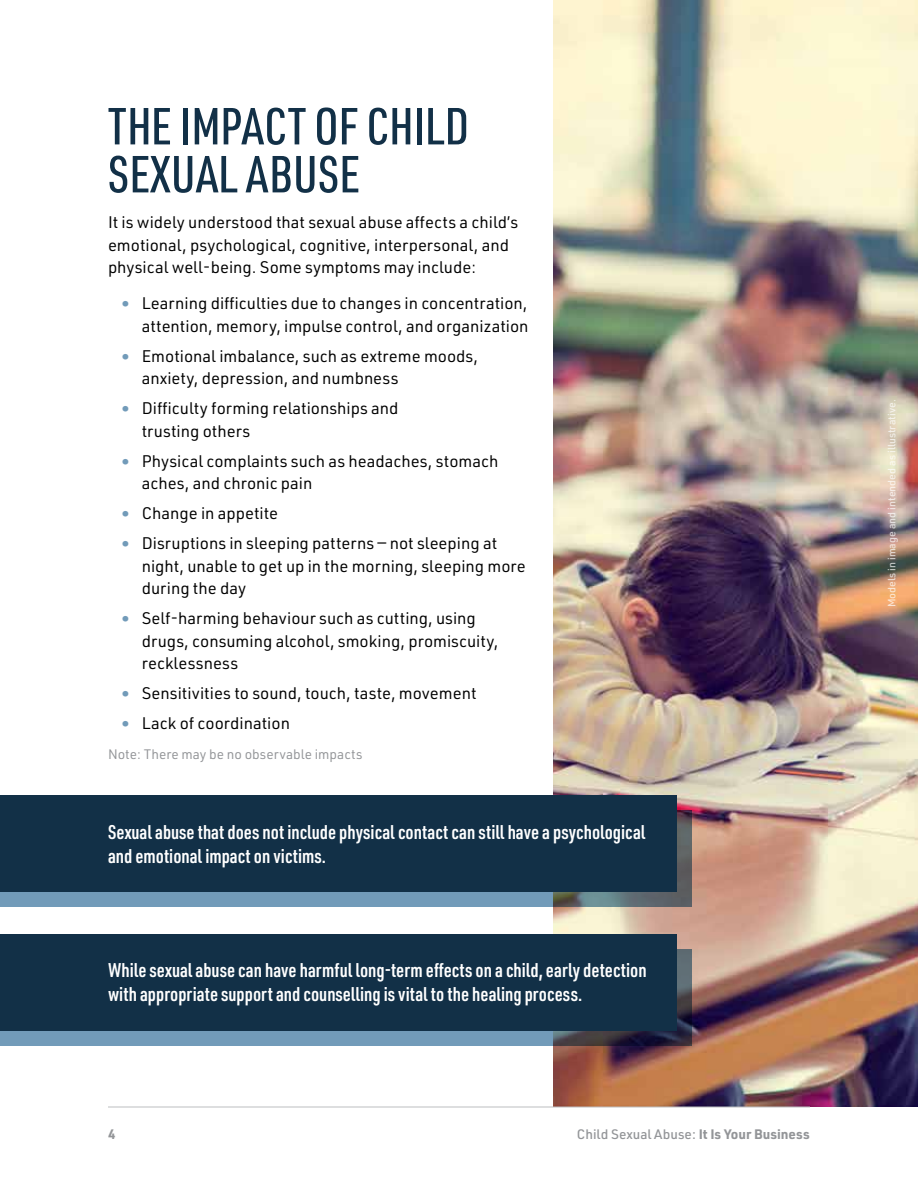
<style>
.page{position:relative;width:918px;height:1188px;background:#fff}
.page>*{position:absolute;margin:0;border:0;box-sizing:border-box;transform-origin:0 0}
.t1{font:500 51px/48px "URWDIN Cond";color:#123047}
.t2{font:600 19.5px/24px "URWDIN Cond";color:#fff}
.t3{font:16.5px/22.5px "URWDIN";color:#000}
.t4{font:13.5px "URWDIN";color:#939598}
.t5{font:500 13.5px "URWDIN";color:#939598}
.t6{font:700 13.5px "URWDIN";color:#939598}
.t7{font:500 10.5px "URWDIN";color:#fff}
.s1{font-weight:700;font-size:15px;color:#729bb9}
.s2{font-weight:700}
</style>
<div class="page">
<img style="left:554px;top:0;width:364px;height:1106px">
<svg style="left:0;top:949px;width:692px;height:97px;background:#627f99"></svg>
<svg style="left:0;top:811px;width:692px;height:96px;background:#6c8ca2"></svg>
<div style="left:0;top:934px;width:677px;height:97px;background:#123047"></div>
<div style="left:0;top:796px;width:677px;height:96px;background:#123047"></div>
<hr style="left:108px;top:1107px;width:702px;height:1px;background:#bcbec0">
<h1 class="t1" style="left:108px;top:101px;width:362px">THE IMPACT OF CHILD<br>SEXUAL ABUSE</h1>
<p class="t3" style="left:108px;top:211px;width:412px">It is widely understood that sexual abuse affects a child’s emotional, psychological, cognitive, interpersonal, and physical well-being. Some symptoms may include:</p>
<p class="t3" style="left:122px;top:292px;width:409px;text-align:right"><span class="s1">•</span> Learning difficulties due to changes in concentration, attention, memory, impulse control, and organization</p>
<p class="t3" style="left:142px;top:344px;width:338px;text-indent:-20px"><span class="s1">•</span> Emotional imbalance, such as extreme moods, anxiety, depression, and numbness</p>
<p class="t3" style="left:142px;top:397px;width:258px;text-indent:-20px"><span class="s1">•</span> Difficulty forming relationships and trusting others</p>
<p class="t3" style="left:142px;top:449px;width:358px;text-indent:-20px"><span class="s1">•</span> Physical complaints such as headaches, stomach aches, and chronic pain</p>
<p class="t3" style="left:122px;top:502px;width:158px"><span class="s1">•</span> Change in appetite</p>
<p class="t3" style="left:142px;top:532px;width:386px;text-indent:-20px"><span class="s1">•</span> Disruptions in sleeping patterns — not sleeping at night, unable to get up in the morning, sleeping more during the day</p>
<p class="t3" style="left:142px;top:607px;width:358px;text-indent:-20px"><span class="s1">•</span> Self-harming behaviour such as cutting, using drugs, consuming alcohol, smoking, promiscuity, recklessness</p>
<p class="t3" style="left:122px;top:682px;width:357px"><span class="s1">•</span> Sensitivities to sound, touch, taste, movement</p>
<p class="t3" style="left:122px;top:712px;width:170px"><span class="s1">•</span> Lack of coordination</p>
<p class="t4" style="left:108px;top:746px;width:256px">Note: There may be no observable impacts</p>
<p class="t2" style="left:108px;top:819px;width:539px">Sexual abuse that does not include physical contact can still have a psychological and emotional impact on victims.</p>
<p class="t2" style="left:108px;top:957px;width:540px">While sexual abuse can have harmful long-term effects on a child, early detection with appropriate support and counselling is vital to the healing process.</p>
<p class="t6" style="left:108px;top:1125px;width:9px">4</p>
<p class="t5" style="left:577px;top:1125px;width:235px">Child Sexual Abuse: <span class="s2">It Is Your Business</span></p>
<p class="t7" style="left:885px;top:607px;width:209px;rotate:-90deg">Models in image and intended as illustrative.</p>
</div>
